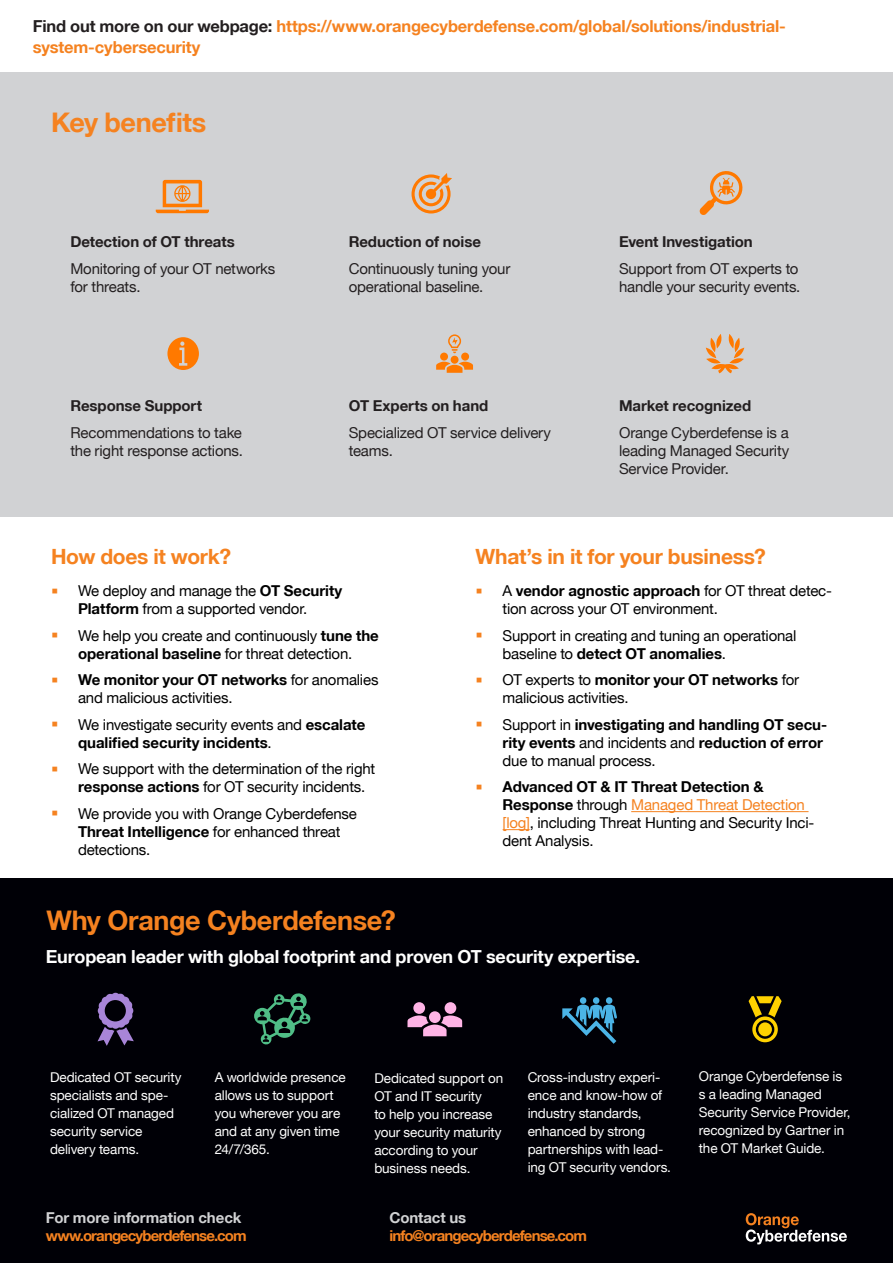
<style>
.page{position:relative;width:893px;height:1263px;background:#fff}
.page>*{position:absolute;margin:0;border:0;box-sizing:border-box;transform-origin:0 0}
.H2_orange{font:700 27px "Helvetica Neue";letter-spacing:-.015em;color:#f58220}
.H2_orange-2{font:700 21px "Helvetica Neue";letter-spacing:-.015em;color:#f58220}
.H2_white{font:700 18px "Helvetica Neue";letter-spacing:-.015em;color:#fff}
.t1{font:700 18px "Helvetica Neue";letter-spacing:-.01em;color:#f58220}
.Introduction_black{font:700 16.5px/21px "Helvetica Neue";letter-spacing:-.01em;color:#f58220}
.t2{font:15px/18px "Helvetica Neue";letter-spacing:-.015em;color:#000}
.Body{font:15px/18px "Helvetica Neue";letter-spacing:-.015em;color:#231f20}
.t3{font:700 15px/18px "Helvetica Neue";letter-spacing:-.005em;color:#000}
.Body-2{font:700 15px "Helvetica Neue";letter-spacing:-.005em;color:#231f20}
.Introduction_black-2{font:700 15px "Helvetica Neue";letter-spacing:-.06em;color:#f58220}
.Introduction_black-3{font:700 15px "Helvetica Neue";letter-spacing:-.005em;color:#d1d2d4}
.H2_orange-3{font:13.5px/18px "Helvetica Neue";letter-spacing:-.01em;color:#fff}
.s1{color:#231f20}
.s2{font-family:"Arial Narrow";font-size:21px;color:#f58220}
.s3{font-weight:700}
.s4{font-family:"Arial Narrow";font-weight:400;font-size:21px;color:#f58220}
.s5{font-weight:400}
.s6{color:#f58220}
</style>
<div class="page">
<div style="left:0;top:878px;width:893px;height:326px;background:#000006"></div>
<div style="left:0;top:72px;width:893px;height:445px;background:#d1d2d4"></div>
<svg style="left:448px;top:334px;width:13px;height:19px"></svg>
<div style="left:461px;top:353px;width:8px;height:8px;background:#ff7900;border-radius:50%"></div>
<div style="left:440px;top:353px;width:8px;height:8px;background:#ff7900;border-radius:50%"></div>
<svg style="left:436px;top:362px;width:37px;height:11px"></svg>
<div style="left:451px;top:356px;width:8px;height:8px;background:#ff7900;border-radius:50%"></div>
<svg style="left:156px;top:180px;width:53px;height:33px"></svg>
<svg style="left:699px;top:171px;width:44px;height:44px"></svg>
<div style="left:606px;top:997px;width:6px;height:7px;background:#4bb4e6;border-radius:50%"></div>
<svg style="left:562px;top:1004px;width:55px;height:40px"></svg>
<div style="left:580px;top:997px;width:6px;height:7px;background:#4bb4e6;border-radius:50%"></div>
<div style="left:593px;top:997px;width:6px;height:7px;background:#4bb4e6;border-radius:50%"></div>
<svg style="left:254px;top:993px;width:57px;height:52px"></svg>
<div style="left:413px;top:1002px;width:12px;height:12px;background:#ffb4e6;border-radius:50%"></div>
<div style="left:445px;top:1002px;width:11px;height:12px;background:#ffb4e6;border-radius:50%"></div>
<div style="left:429px;top:1011px;width:12px;height:12px;background:#ffb4e6;border-radius:50%"></div>
<svg style="left:407px;top:1015px;width:55px;height:21px"></svg>
<svg style="left:98px;top:993px;width:36px;height:53px"></svg>
<svg style="left:749px;top:996px;width:33px;height:46px"></svg>
<div style="left:0;top:1204px;width:893px;height:59px;background:#000006"></div>
<svg style="left:746px;top:1213px;width:101px;height:31px"></svg>
<hr style="left:631px;top:811px;width:177px;height:1px;background:#f58220">
<svg style="left:503px;top:829px;width:27px;height:1px"></svg>
<svg style="left:412px;top:173px;width:40px;height:40px"></svg>
<svg style="left:706px;top:334px;width:38px;height:39px"></svg>
<svg style="left:167px;top:337px;width:32px;height:33px"></svg>
<p class="Introduction_black" style="left:33px;top:16px;width:754px"><span class="s1">Find out more on our webpage:</span> https://www.orangecyberdefense.com/global/solutions/industrial&shy;system-cybersecurity</p>
<p class="H2_orange" style="left:51px;top:106px;width:157px">Key benefits</p>
<p class="Body-2" style="left:70px;top:232px;width:166px">Detection of OT threats</p>
<p class="Body" style="left:70px;top:259px;width:206px">Monitoring of your OT networks for threats.</p>
<p class="Body-2" style="left:70px;top:397px;width:133px">Response Support</p>
<p class="Body" style="left:70px;top:423px;width:174px">Recommendations to take the right response actions.</p>
<p class="Body-2" style="left:349px;top:232px;width:134px">Reduction of noise</p>
<p class="Body" style="left:349px;top:259px;width:163px">Continuously tuning your operational baseline.</p>
<p class="Body-2" style="left:349px;top:397px;width:141px">OT Experts on hand</p>
<p class="Body" style="left:349px;top:423px;width:204px">Specialized OT service delivery teams.</p>
<p class="Body-2" style="left:619px;top:232px;width:135px">Event Investigation</p>
<p class="Body" style="left:619px;top:259px;width:183px">Support from OT experts to handle your security events.</p>
<p class="Body-2" style="left:619px;top:397px;width:134px">Market recognized</p>
<p class="Body" style="left:619px;top:423px;width:172px;text-align:justify">Orange Cyberdefense is a leading Managed Security Service Provider.</p>
<p class="H2_orange-2" style="left:51px;top:543px;width:182px">How does it work?</p>
<p class="t2" style="left:51px;top:581px;width:293px;text-align:center"><span class="s2">▪</span> We deploy and manage the <span class="s3">OT Security<br>Platform</span> from a supported vendor.</p>
<p class="t2" style="left:51px;top:626px;width:329px;text-align:center"><span class="s2">▪</span> We help you create and continuously <span class="s3">tune the operational baseline</span> for threat detection.</p>
<p class="t2" style="left:78px;top:671px;width:302px;text-indent:-27px"><span class="s2">▪</span> <span class="s3">We monitor your OT networks</span> for anomalies and malicious activities.</p>
<p class="t3" style="left:78px;top:715px;width:289px;text-indent:-27px"><span class="s4">▪</span> <span class="s5">We investigate security events and</span> escalate qualified security incidents<span class="s5">.</span></p>
<p class="t2" style="left:78px;top:760px;width:299px;text-indent:-27px"><span class="s2">▪</span> We support with the determination of the right <span class="s3">response actions</span> for OT security incidents.</p>
<p class="t2" style="left:78px;top:804px;width:280px;text-indent:-27px"><span class="s2">▪</span> We provide you with Orange Cyberdefense<br><span class="s3">Threat Intelligence</span> for enhanced threat detections.</p>
<p class="H2_orange" style="left:47px;top:904px;width:351px">Why Orange Cyberdefense?</p>
<p class="H2_orange-2" style="left:476px;top:543px;width:292px">What’s in it for your business?</p>
<p class="t2" style="left:503px;top:581px;width:331px;text-indent:-27px"><span class="s2">▪</span> A <span class="s3">vendor agnostic approach</span> for OT threat detec&shy;tion across your OT environment.</p>
<p class="t2" style="left:503px;top:626px;width:295px;text-indent:-27px"><span class="s2">▪</span> Support in creating and tuning an operational baseline to <span class="s3">detect OT anomalies</span>.</p>
<p class="t2" style="left:503px;top:671px;width:298px;text-indent:-27px"><span class="s2">▪</span> OT experts to <span class="s3">monitor your OT networks</span> for malicious activities.</p>
<p class="t3" style="left:503px;top:715px;width:326px;text-indent:-27px"><span class="s4">▪</span> <span class="s5">Support in</span> investigating and handling OT secu&shy;rity events <span class="s5">and incidents and</span> reduction of error <span class="s5">due to manual process.</span></p>
<p class="t2" style="left:503px;top:778px;width:313px;text-indent:-27px"><span class="s2">▪</span> <span class="s3">Advanced OT &amp; IT Threat Detection &amp; Response</span> through <span class="s6">Managed Threat Detection [log]</span>, including Threat Hunting and Security Inci&shy;dent Analysis.</p>
<p class="H2_white" style="left:46px;top:945px;width:596px">European leader with global footprint and proven OT security expertise.</p>
<p class="H2_orange-3" style="left:50px;top:1068px;width:133px">Dedicated OT security specialists and spe&shy;cialized OT managed security service delivery teams.</p>
<p class="H2_orange-3" style="left:699px;top:1067px;width:145px">Orange Cyberdefense is</p>
<p class="H2_orange-3" style="left:528px;top:1068px;width:145px">Cross-industry experi&shy;ence and know-how of industry standards, enhanced by strong partnerships with lead&shy;ing OT security vendors.</p>
<p class="H2_orange-3" style="left:215px;top:1068px;width:133px">A worldwide presence allows us to support you wherever you are and at any given time<br>24/7/365.</p>
<p class="H2_orange-3" style="left:374px;top:1069px;width:130px">Dedicated support on<br>OT and IT security<br>to help you increase your security maturity according to your business needs.</p>
<p class="H2_orange-3" style="left:699px;top:1085px;width:124px">s a leading Managed</p>
<p class="H2_orange-3" style="left:699px;top:1103px;width:153px">Security Service Provider, recognized by Gartner in the OT Market Guide.</p>
<p class="Introduction_black-3" style="left:46px;top:1209px;width:197px">For more information check</p>
<p class="Introduction_black-2" style="left:46px;top:1227px;width:202px">www.orangecyberdefense.com</p>
<p class="t1" style="left:51px;top:1221px;width:226px">Build a safer digital society</p>
<p class="Introduction_black-3" style="left:389px;top:1209px;width:78px">Contact us</p>
<p class="Introduction_black-2" style="left:389px;top:1227px;width:199px">info@orangecyberdefense.com</p>
</div>
